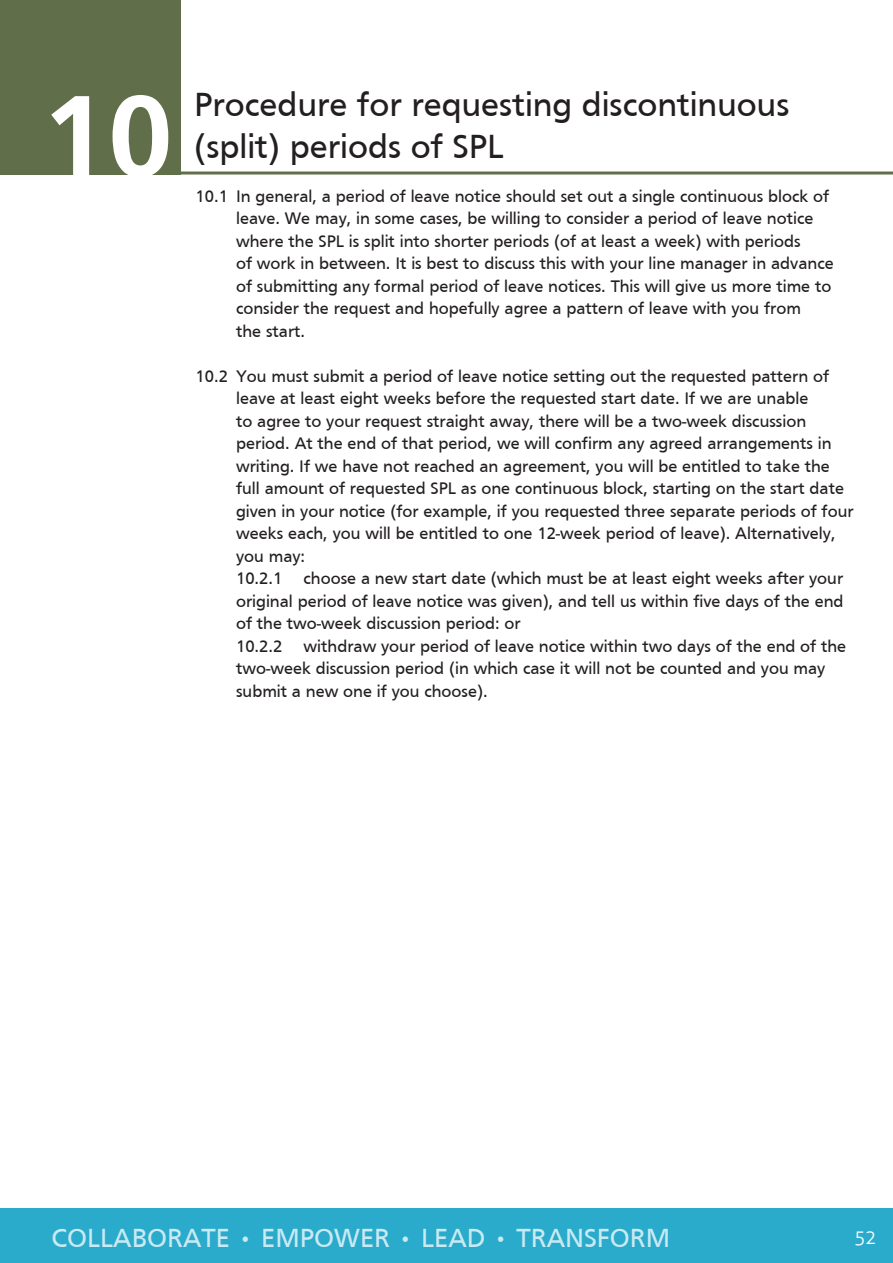
<style>
.page{position:relative;width:893px;height:1263px;background:#fff}
.page>*{position:absolute;margin:0;border:0;box-sizing:border-box;transform-origin:0 0}
.t1{font:700 119.85px "Frutiger";color:#fff}
.Headings{font:34.5px/41.4px "Frutiger";color:#231f20}
.t2{font:27px "Frutiger";color:#caeaf2}
.t3{font:300 19.5px "Aller";color:#fff}
.t4{font:17.25px/22.5px "Frutiger";color:#231f20}
</style>
<div class="page">
<hr style="left:181px;top:171px;width:712px;height:3px;background:#606e49">
<div style="left:0;top:0;width:180px;height:174px;background:#606e49"></div>
<div style="left:0;top:1209px;width:893px;height:54px;background:#2babcc"></div>
<p class="t1" style="left:44px;top:67px;width:130px">10</p>
<p class="Headings" style="left:194px;top:84px;width:597px">Procedure for requesting discontinuous (split) periods of SPL</p>
<p class="t4" style="left:236px;top:185px;width:599px;text-indent:-41px">10.1 In general, a period of leave notice should set out a single continuous block of leave. We may, in some cases, be willing to consider a period of leave notice where the SPL is split into shorter periods (of at least a week) with periods<br>of work in between. It is best to discuss this with your line manager in advance of submitting any formal period of leave notices. This will give us more time to consider the request and hopefully agree a pattern of leave with you from<br>the start.</p>
<p class="t4" style="left:236px;top:365px;width:619px;text-indent:-41px">10.2 You must submit a period of leave notice setting out the requested pattern of leave at least eight weeks before the requested start date. If we are unable<br>to agree to your request straight away, there will be a two-week discussion period. At the end of that period, we will confirm any agreed arrangements in writing. If we have not reached an agreement, you will be entitled to take the full amount of requested SPL as one continuous block, starting on the start date given in your notice (for example, if you requested three separate periods of four weeks each, you will be entitled to one 12-week period of leave). Alternatively, you may:</p>
<p class="t4" style="left:236px;top:567px;width:609px;text-align:justify">10.2.1 choose a new start date (which must be at least eight weeks after your original period of leave notice was given), and tell us within five days of the end of the two-week discussion period: or</p>
<p class="t4" style="left:236px;top:635px;width:612px">10.2.2 withdraw your period of leave notice within two days of the end of the two-week discussion period (in which case it will not be counted and you may submit a new one if you choose).</p>
<p class="t2" style="left:52px;top:1222px;width:620px">COLLABORATE • EMPOWER • LEAD • TRANSFORM</p>
<p class="t3" style="left:854px;top:1225px;width:24px">52</p>
</div>
